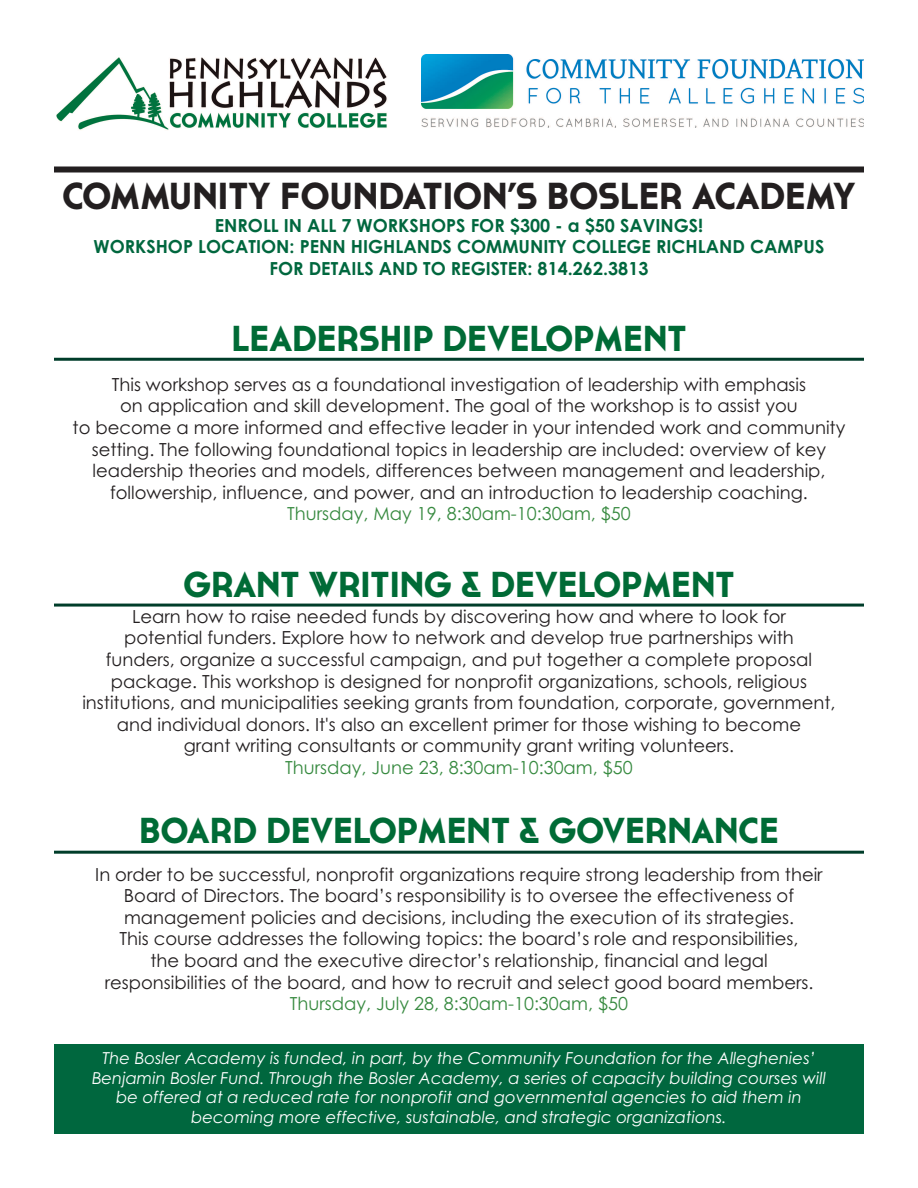
<style>
.page{position:relative;width:918px;height:1188px;background:#fff}
.page>*{position:absolute;margin:0;border:0;box-sizing:border-box;transform-origin:0 0}
.t1{font:700 37.5px "Cassannet";color:#231f20}
.t2{font:700 36px "Cassannet";color:#006b36}
.t3{font:18px/21.6px "Century Gothic";color:#231f20;text-align:center}
.t4{font:700 18px/21.6px "Century Gothic";color:#00673e;text-align:center}
.t5{font:18px "Century Gothic";color:#378a40}
.t6{font:italic 16.5px/19.8px "Century Gothic";color:#fff;text-align:center}
</style>
<div class="page">
<img style="left:56px;top:57px;width:332px;height:73px">
<img style="left:422px;top:54px;width:442px;height:73px">
<hr style="left:54px;top:358px;width:810px;height:3px;background:#003d2a">
<hr style="left:54px;top:604px;width:810px;height:3px;background:#003d2a">
<hr style="left:54px;top:851px;width:810px;height:3px;background:#003d2a">
<div style="left:54px;top:1044px;width:810px;height:90px;background:#00673e"></div>
<div style="left:54px;top:166px;width:810px;height:6px;background:#231f20"></div>
<h1 class="t1" style="left:63px;top:183px;width:794px">COMMUNITY FOUNDATION’S BOSLER ACADEMY</h1>
<p class="t4" style="left:93px;top:215px;width:733px">ENROLL IN ALL 7 WORKSHOPS FOR $300 - a $50 SAVINGS!<br>WORKSHOP LOCATION: PENN HIGHLANDS COMMUNITY COLLEGE RICHLAND CAMPUS<br>FOR DETAILS AND TO REGISTER: 814.262.3813</p>
<h2 class="t2" style="left:231px;top:326px;width:457px">LEADERSHIP DEVELOPMENT</h2>
<p class="t3" style="left:73px;top:374px;width:774px">This workshop serves as a foundational investigation of leadership with emphasis<br>on application and skill development. The goal of the workshop is to assist you<br>to become a more informed and effective leader in your intended work and community setting. The following foundational topics in leadership are included: overview of key leadership theories and models, differences between management and leadership, followership, influence, and power, and an introduction to leadership coaching.</p>
<p class="t5" style="left:287px;top:504px;width:345px">Thursday, May 19, 8:30am-10:30am, $50</p>
<h2 class="t2" style="left:183px;top:571px;width:553px">GRANT WRITING &amp; DEVELOPMENT</h2>
<p class="t3" style="left:82px;top:606px;width:755px">Learn how to raise needed funds by discovering how and where to look for<br>potential funders. Explore how to network and develop true partnerships with<br>funders, organize a successful campaign, and put together a complete proposal package. This workshop is designed for nonprofit organizations, schools, religious institutions, and municipalities seeking grants from foundation, corporate, government, and individual donors. It's also an excellent primer for those wishing to become<br>grant writing consultants or community grant writing volunteers.</p>
<p class="t5" style="left:285px;top:757px;width:349px">Thursday, June 23, 8:30am-10:30am, $50</p>
<h2 class="t2" style="left:139px;top:818px;width:641px">BOARD DEVELOPMENT &amp; GOVERNANCE</h2>
<p class="t3" style="left:95px;top:864px;width:729px">In order to be successful, nonprofit organizations require strong leadership from their Board of Directors. The board’s responsibility is to oversee the effectiveness of management policies and decisions, including the execution of its strategies.<br>This course addresses the following topics: the board’s role and responsibilities,<br>the board and the executive director’s relationship, financial and legal responsibilities of the board, and how to recruit and select good board members.</p>
<p class="t5" style="left:290px;top:993px;width:340px">Thursday, July 28, 8:30am-10:30am, $50</p>
<p class="t6" style="left:92px;top:1048px;width:735px">The Bosler Academy is funded, in part, by the Community Foundation for the Alleghenies’ Benjamin Bosler Fund. Through the Bosler Academy, a series of capacity building courses will be offered at a reduced rate for nonprofit and governmental agencies to aid them in becoming more effective, sustainable, and strategic organizations.</p>
</div>
